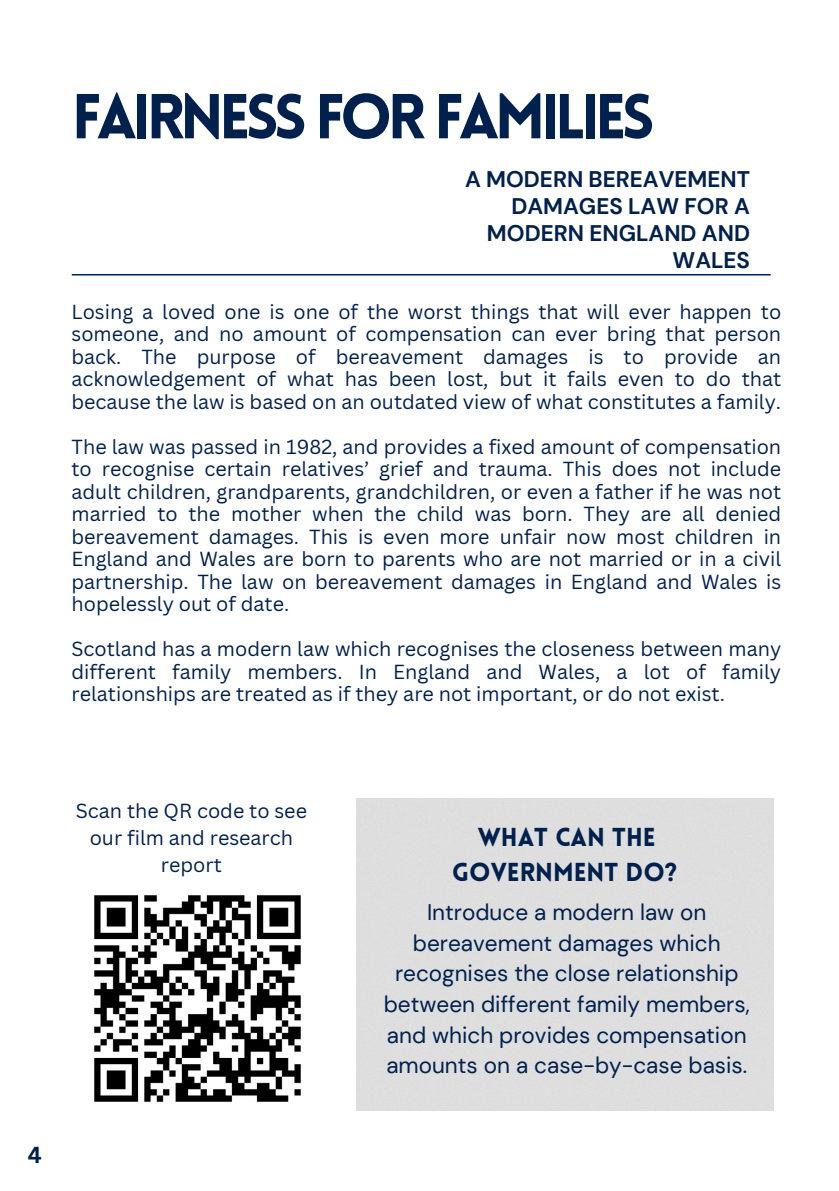
<style>
.page{position:relative;width:839px;height:1191px;background:#fff}
.page>*{position:absolute;margin:0;border:0;box-sizing:border-box;transform-origin:0 0}
.t1{font:900 62px "Lovelo";letter-spacing:-.075em;color:#00204e}
.t2{font:900 25.4px/34.8px "Lovelo";color:#00204e;text-align:center}
.t3{font:22.6px/30.6px "DM Sans";color:#00204e;text-align:center}
.t4{font:700 22.6px/27px "DM Sans";color:#00204e;text-align:right}
.t5{font:700 22.6px "Canva Sans";color:#00204e}
.t6{font:19.8px/22.4px "Canva Sans";color:#00204e;text-align:justify}
</style>
<div class="page">
<hr style="left:72px;top:274px;width:698px;height:2px;background:#012169">
<img style="left:94px;top:895px;width:207px;height:207px">
<p class="t1" style="left:72px;top:92px;width:584px">FAIRNESS FOR FAMILIES</p>
<p class="t4" style="left:465px;top:165px;width:286px">A MODERN BEREAVEMENT<br>DAMAGES LAW FOR A<br>MODERN ENGLAND AND<br>WALES</p>
<p class="t6" style="left:71px;top:300px;width:711px">Losing a loved one is one of the worst things that will ever happen to someone, and no amount of compensation can ever bring that person back. The purpose of bereavement damages is to provide an acknowledgement of what has been lost, but it fails even to do that because the law is based on an outdated view of what constitutes a family.</p>
<p class="t6" style="left:71px;top:435px;width:711px">The law was passed in 1982, and provides a fixed amount of compensation to recognise certain relatives’ grief and trauma. This does not include adult children, grandparents, grandchildren, or even a father if he was not married to the mother when the child was born. They are all denied bereavement damages. This is even more unfair now most children in England and Wales are born to parents who are not married or in a civil partnership. The law on bereavement damages in England and Wales is hopelessly out of date.</p>
<p class="t6" style="left:71px;top:637px;width:711px">Scotland has a modern law which recognises the closeness between many different family members. In England and Wales, a lot of family relationships are treated as if they are not important, or do not exist.</p>
<p class="t6" style="left:76px;top:796px;width:233px;line-height:27px;text-align:center">Scan the QR code to see our film and research report</p>
<p class="t5" style="left:28px;top:1138px;width:16px">4</p>
<p class="t2" style="left:452px;top:822px;width:226px">WHAT CAN THE<br>GOVERNMENT DO?</p>
<p class="t3" style="left:384px;top:897px;width:367px">Introduce a modern law on bereavement damages which recognises the close relationship between different family members, and which provides compensation amounts on a case-by-case basis.</p>
</div>
